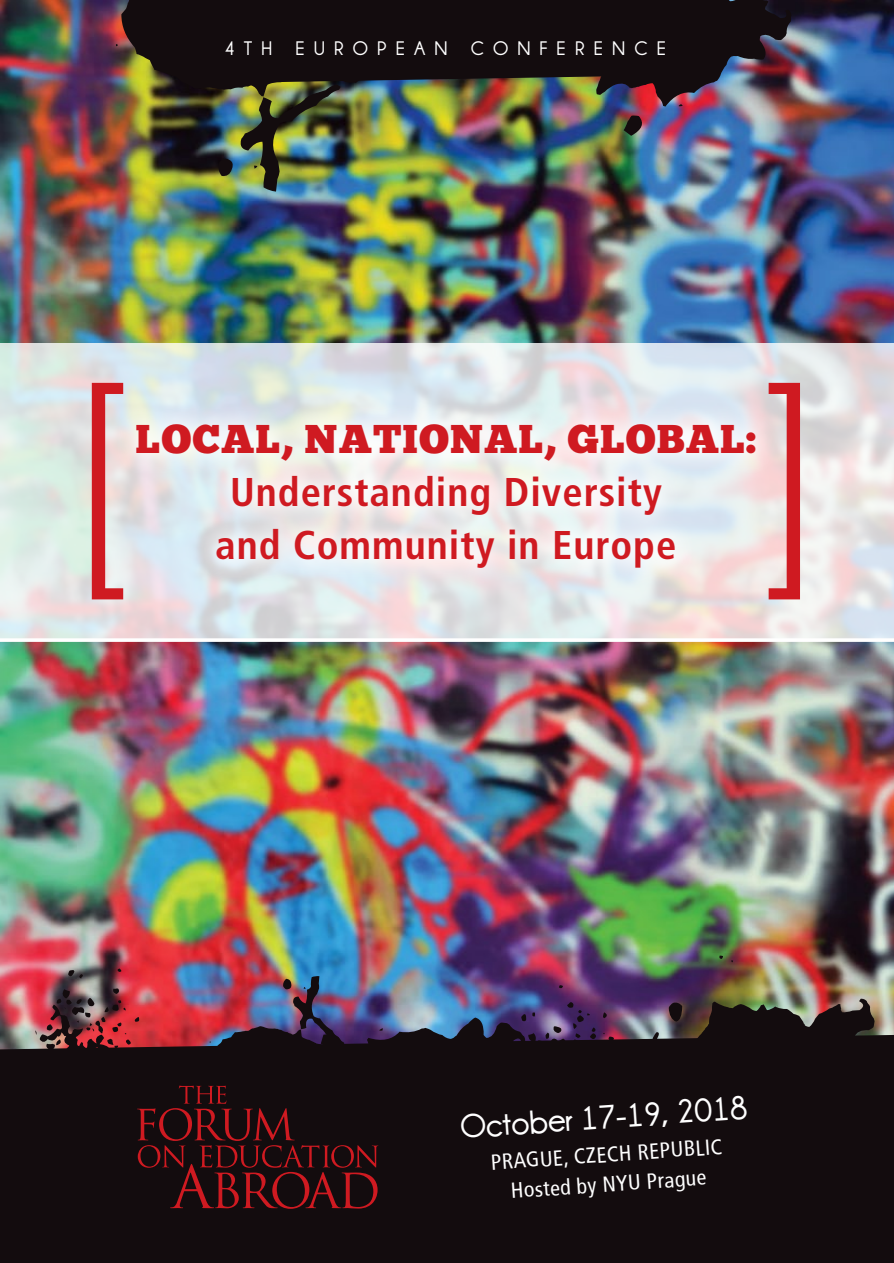
<style>
.page{position:relative;width:894px;height:1263px;background:#fff}
.page>*{position:absolute;margin:0;border:0;box-sizing:border-box;transform-origin:0 0}
.t1{font:700 condensed 40.2px/52.8px "Frutiger LT Std";letter-spacing:.025em;color:#cf1a21;text-align:center}
.t2{font:40.2px "Chunk Five";letter-spacing:.025em;color:#cf1a21}
.t3{font:700 33.6px "Champagne&Limousines";color:#fff}
.t4{font:condensed 21.75px/29.5px "Frutiger";color:#fff;text-align:center}
.t5{font:700 19.8px "Champagne&Limousines";letter-spacing:.46em;color:#fff}
</style>
<div class="page">
<img style="left:0;top:0;width:893px;height:1035px">
<svg style="left:0;top:343px;width:893px;height:295px;background:#e2e4e5"></svg>
<svg style="left:0;top:638px;width:893px;height:4px"></svg>
<div style="left:0;top:1035px;width:893px;height:228px;background:#130c0e"></div>
<img style="left:481px;top:955px;width:393px;height:238px">
<svg style="left:34px;top:968px;width:336px;height:295px;background:#311b1f"></svg>
<div style="left:284px;top:1017px;width:265px;height:246px;background:#130c0e"></div>
<img style="left:137px;top:976px;width:259px;height:232px">
<img style="left:114px;top:0;width:332px;height:192px">
<img style="left:447px;top:0;width:359px;height:136px">
<div style="left:112px;top:400px;width:667px;height:192px;background:#fff;opacity:.75"></div>
<svg style="left:92px;top:383px;width:31px;height:216px;background:#db8387"></svg>
<svg style="left:768px;top:383px;width:31px;height:216px;background:#df8486"></svg>
<p class="t5" style="left:224px;top:37px;width:443px">4TH EUROPEAN CONFERENCE</p>
<p class="t2" style="left:135px;top:415px;width:622px">LOCAL, NATIONAL, GLOBAL:</p>
<p class="t1" style="left:215px;top:466px;width:462px">Understanding Diversity and Community in Europe</p>
<p class="t3" style="left:459px;top:1108px;width:289px;rotate:-4deg">October 17-19, 2018</p>
<p class="t4" style="left:490px;top:1147px;width:233px;rotate:-4deg">PRAGUE, CZECH REPUBLIC<br>Hosted by NYU Prague</p>
</div>
